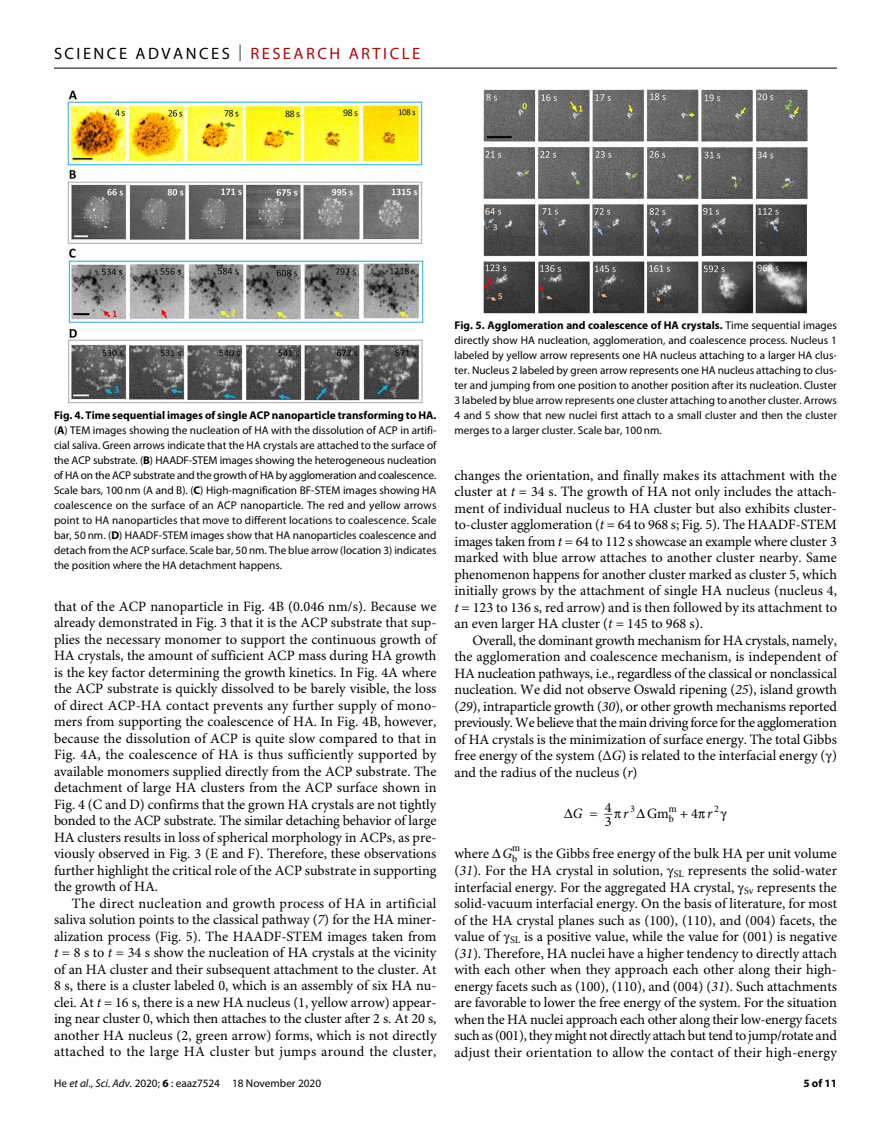
<style>
.page{position:relative;width:891px;height:1134px;background:#fff}
.page>*{position:absolute;margin:0;border:0;box-sizing:border-box;transform-origin:0 0}
.t1{font:16.5px "Myriad Pro";letter-spacing:.15em;color:#000}
.t2{font:14.25px/16.5px "Minion Pro";color:#000;text-align:justify}
.t3{font:11.25px/15px "Myriad Pro";color:#000;text-align:justify}
.t4{font:700 11.25px "Myriad Pro";color:#000}
.s1{font-weight:300}
.s2{color:#b10508}
.s3{font-weight:700}
.s4{font-style:italic}
</style>
<div class="page">
<hr style="left:54px;top:68px;width:783px;height:1px;background:#000">
<img style="left:484px;top:90px;width:324px;height:223px">
<img style="left:67px;top:90px;width:356px;height:313px">
<p class="t1" style="left:54px;top:40px;width:368px">SCIENCE ADVANCES <span class="s1">|</span> <span class="s2">RESEARCH ARTICLE</span></p>
<p class="t3" style="left:54px;top:408px;width:384px"><span class="s3">Fig. 4. Time sequential images of single ACP nanoparticle transforming to HA. </span>(<span class="s3">A</span>) TEM images showing the nucleation of HA with the dissolution of ACP in artifi&shy;cial saliva. Green arrows indicate that the HA crystals are attached to the surface of the ACP substrate. (<span class="s3">B</span>) HAADF-STEM images showing the heterogeneous nucleation of HA on the ACP substrate and the growth of HA by agglomeration and coalescence.<br>Scale bars, 100 nm (A and B). (<span class="s3">C</span>) High-magnification BF-STEM images showing HA coalescence on the surface of an ACP nanoparticle. The red and yellow arrows point to HA nanoparticles that move to different locations to coalescence. Scale bar, 50 nm. (<span class="s3">D</span>) HAADF-STEM images show that HA nanoparticles coalescence and detach from the ACP surface. Scale bar, 50 nm. The blue arrow (location 3) indicates the position where the HA detachment happens.</p>
<p class="t2" style="left:54px;top:599px;width:384px">that of the ACP nanoparticle in Fig. 4B (0.046 nm/s). Because we already demonstrated in Fig. 3 that it is the ACP substrate that sup&shy;plies the necessary monomer to support the continuous growth of HA crystals, the amount of sufficient ACP mass during HA growth is the key factor determining the growth kinetics. In Fig. 4A where the ACP substrate is quickly dissolved to be barely visible, the loss of direct ACP-HA contact prevents any further supply of mono&shy;mers from supporting the coalescence of HA. In Fig. 4B, however, because the dissolution of ACP is quite slow compared to that in Fig. 4A, the coalescence of HA is thus sufficiently supported by available monomers supplied directly from the ACP substrate. The detachment of large HA clusters from the ACP surface shown in Fig. 4 (C and D) confirms that the grown HA crystals are not tightly bonded to the ACP substrate. The similar detaching behavior of large HA clusters results in loss of spherical morphology in ACPs, as pre&shy;viously observed in Fig. 3 (E and F). Therefore, these observations further highlight the critical role of the ACP substrate in supporting the growth of HA.</p>
<p class="t2" style="left:54px;top:896px;width:384px;text-indent:18px">The direct nucleation and growth process of HA in artificial saliva solution points to the classical pathway (<span class="s4">7</span>) for the HA miner&shy;alization process (Fig. 5). The HAADF-STEM images taken from <span class="s4">t</span> = 8 s to <span class="s4">t</span> = 34 s show the nucleation of HA crystals at the vicinity of an HA cluster and their subsequent attachment to the cluster. At 8 s, there is a cluster labeled 0, which is an assembly of six HA nu&shy;clei. At <span class="s4">t</span> = 16 s, there is a new HA nucleus (1, yellow arrow) appear&shy;ing near cluster 0, which then attaches to the cluster after 2 s. At 20 s, another HA nucleus (2, green arrow) forms, which is not directly attached to the large HA cluster but jumps around the cluster,</p>
<p class="t3" style="left:54px;top:1076px;width:269px">He <span class="s4">et al</span>., <span class="s4">Sci. Adv.</span> 2020; <span class="s3">6</span> : eaaz7524 18 November 2020</p>
<p class="t3" style="left:454px;top:318px;width:384px"><span class="s3">Fig. 5. Agglomeration and coalescence of HA crystals.</span> Time sequential images directly show HA nucleation, agglomeration, and coalescence process. Nucleus 1 labeled by yellow arrow represents one HA nucleus attaching to a larger HA clus&shy;ter. Nucleus 2 labeled by green arrow represents one HA nucleus attaching to clus&shy;ter and jumping from one position to another position after its nucleation. Cluster 3 labeled by blue arrow represents one cluster attaching to another cluster. Arrows 4 and 5 show that new nuclei first attach to a small cluster and then the cluster merges to a larger cluster. Scale bar, 100 nm.</p>
<p class="t2" style="left:454px;top:468px;width:384px">changes the orientation, and finally makes its attachment with the cluster at <span class="s4">t</span> = 34 s. The growth of HA not only includes the attach&shy;ment of individual nucleus to HA cluster but also exhibits cluster&shy;to-cluster agglomeration (<span class="s4">t</span> = 64 to 968 s; Fig. 5). The HAADF-STEM images taken from <span class="s4">t</span> = 64 to 112 s showcase an example where cluster 3 marked with blue arrow attaches to another cluster nearby. Same phenomenon happens for another cluster marked as cluster 5, which initially grows by the attachment of single HA nucleus (nucleus 4, <span class="s4">t</span> = 123 to 136 s, red arrow) and is then followed by its attachment to an even larger HA cluster (<span class="s4">t</span> = 145 to 968 s).</p>
<p class="t2" style="left:454px;top:633px;width:384px;text-indent:18px">Overall, the dominant growth mechanism for HA crystals, namely, the agglomeration and coalescence mechanism, is independent of HA nucleation pathways, i.e., regardless of the classical or nonclassical nucleation. We did not observe Oswald ripening (<span class="s4">25</span>), island growth (<span class="s4">29</span>), intraparticle growth (<span class="s4">30</span>), or other growth mechanisms reported previously. We believe that the main driving force for the agglomeration of HA crystals is the minimization of surface energy. The total Gibbs free energy of the system (∆<span class="s4">G</span>) is related to the interfacial energy ( ) and the radius of the nucleus (<span class="s4">r</span>)</p>
<p class="t2" style="left:573px;top:806px;width:41px;line-height:10.6px;text-align:right"><span class="s4">G</span> = 4<sub>─<br></sub>3</p>
<p class="t2" style="left:623px;top:806px;width:52px"><span class="s4">r</span> <sup>3</sup> Gm<sub>b</sub></p>
<p class="t2" style="left:669px;top:806px;width:52px"><sup>m</sup>+4 <span class="s4">r</span><sup>2</sup></p>
<p class="t2" style="left:454px;top:846px;width:384px;text-indent:58px"><sup>m</sup> is the Gibbs free energy of the bulk HA per unit volume (<span class="s4">31</span>). For the HA crystal in solution, <sub>SL</sub> represents the solid-water interfacial energy. For the aggregated HA crystal, <sub>Sv</sub> represents the solid-vacuum interfacial energy. On the basis of literature, for most of the HA crystal planes such as (100), (110), and (004) facets, the value of <sub>SL</sub> is a positive value, while the value for (001) is negative (<span class="s4">31</span>). Therefore, HA nuclei have a higher tendency to directly attach with each other when they approach each other along their high&shy;energy facets such as (100), (110), and (004) (<span class="s4">31</span>). Such attachments are favorable to lower the free energy of the system. For the situation when the HA nuclei approach each other along their low-energy facets such as (001), they might not directly attach but tend to jump/rotate and adjust their orientation to allow the contact of their high-energy</p>
<p class="t2" style="left:454px;top:846px;width:64px">where <span class="s4">G</span><sub>b</sub></p>
<p class="t4" style="left:803px;top:1074px;width:35px">5 of 11</p>
</div>
